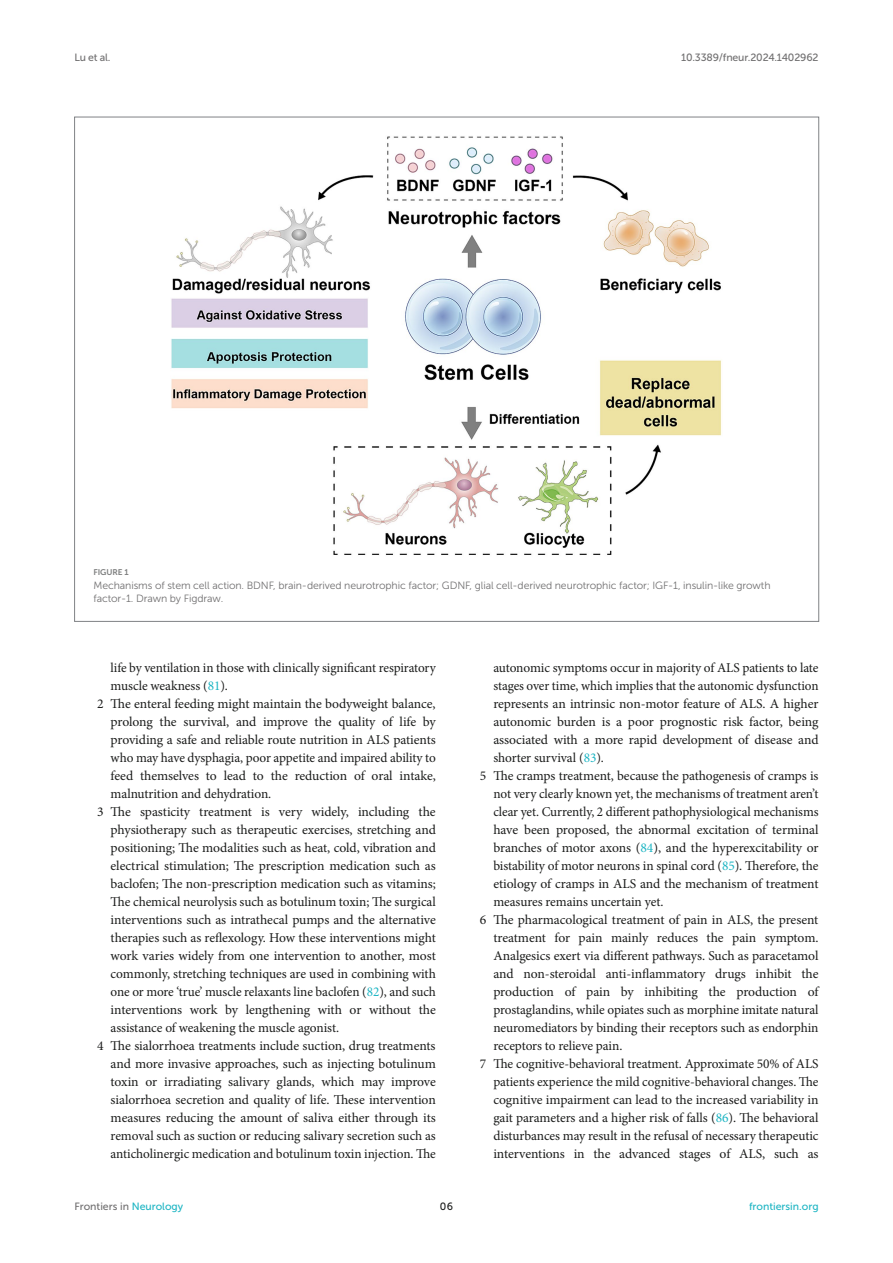
<style>
.page{position:relative;width:893px;height:1263px;background:#fff}
.page>*{position:absolute;margin:0;border:0;box-sizing:border-box;transform-origin:0 0}
.NL_MID{font:13.5px/18px "Minion Pro";letter-spacing:-.005em;color:#1b1c1b;text-align:justify}
.NL_BLW{font:13.5px/18px "Minion Pro";letter-spacing:-.005em;color:#1b1c1b;text-align:justify}
.FIG_LEG{font:10.5px/13.5px "Museo Sans 300";letter-spacing:-.01em;color:#706f70}
.t1{font:10.5px "Museo Sans 500";letter-spacing:-.015em;color:#706f70}
.t2{font:10.5px "Museo Sans 500";color:#1db5c3}
.t3{font:10.5px "Museo Sans 500";color:#1b1c1b}
.FIG_HD{font:8.25px "Museo Sans 700";letter-spacing:-.01em;color:#7e7f7f}
.s1{color:#1db5c3}
</style>
<div class="page">
<img style="left:171px;top:136px;width:551px;height:419px">
<p class="t1" style="left:74px;top:51px;width:38px">Lu et al.</p>
<p class="t1" style="left:681px;top:51px;width:139px">10.3389/fneur.2024.1402962</p>
<p class="FIG_HD" style="left:94px;top:568px;width:37px">FIGURE 1</p>
<p class="FIG_LEG" style="left:94px;top:579px;width:679px">Mechanisms of stem cell action. BDNF, brain-derived neurotrophic factor; GDNF, glial cell-derived neurotrophic factor; IGF-1, insulin-like growth factor-1. Drawn by Figdraw.</p>
<p class="NL_MID" style="left:111px;top:659px;width:327px">life by ventilation in those with clinically significant respiratory muscle weakness (<span class="s1">81</span>).</p>
<p class="NL_MID" style="left:111px;top:695px;width:327px;text-indent:-13px">2 The enteral feeding might maintain the bodyweight balance, prolong the survival, and improve the quality of life by providing a safe and reliable route nutrition in ALS patients who may have dysphagia, poor appetite and impaired ability to feed themselves to lead to the reduction of oral intake, malnutrition and dehydration.</p>
<p class="NL_MID" style="left:111px;top:803px;width:327px;text-indent:-13px">3 The spasticity treatment is very widely, including the physiotherapy such as therapeutic exercises, stretching and positioning; The modalities such as heat, cold, vibration and electrical stimulation; The prescription medication such as baclofen; The non-prescription medication such as vitamins; The chemical neurolysis such as botulinum toxin; The surgical interventions such as intrathecal pumps and the alternative therapies such as reflexology. How these interventions might work varies widely from one intervention to another, most commonly, stretching techniques are used in combining with one or more ‘true’ muscle relaxants line baclofen (<span class="s1">82</span>), and such interventions work by lengthening with or without the assistance of weakening the muscle agonist.</p>
<p class="NL_MID" style="left:111px;top:1037px;width:327px;text-indent:-13px">4 The sialorrhoea treatments include suction, drug treatments and more invasive approaches, such as injecting botulinum toxin or irradiating salivary glands, which may improve sialorrhoea secretion and quality of life. These intervention measures reducing the amount of saliva either through its removal such as suction or reducing salivary secretion such as anticholinergic medication and botulinum toxin injection. The</p>
<p class="NL_MID" style="left:493px;top:659px;width:327px">autonomic symptoms occur in majority of ALS patients to late stages over time, which implies that the autonomic dysfunction represents an intrinsic non-motor feature of ALS. A higher autonomic burden is a poor prognostic risk factor, being associated with a more rapid development of disease and shorter survival (<span class="s1">83</span>).</p>
<p class="NL_MID" style="left:493px;top:767px;width:327px;text-indent:-13px">5 The cramps treatment, because the pathogenesis of cramps is not very clearly known yet, the mechanisms of treatment aren’t clear yet. Currently, 2 different pathophysiological mechanisms have been proposed, the abnormal excitation of terminal branches of motor axons (<span class="s1">84</span>), and the hyperexcitability or bistability of motor neurons in spinal cord (<span class="s1">85</span>). Therefore, the etiology of cramps in ALS and the mechanism of treatment measures remains uncertain yet.</p>
<p class="NL_MID" style="left:493px;top:911px;width:327px;text-indent:-13px">6 The pharmacological treatment of pain in ALS, the present treatment for pain mainly reduces the pain symptom.<br>Analgesics exert via different pathways. Such as paracetamol and non-steroidal anti-inflammatory drugs inhibit the production of pain by inhibiting the production of prostaglandins, while opiates such as morphine imitate natural neuromediators by binding their receptors such as endorphin receptors to relieve pain.</p>
<p class="NL_BLW" style="left:493px;top:1055px;width:327px;text-indent:-13px">7 The cognitive-behavioral treatment. Approximate 50% of ALS patients experience the mild cognitive-behavioral changes. The cognitive impairment can lead to the increased variability in gait parameters and a higher risk of falls (<span class="s1">86</span>). The behavioral disturbances may result in the refusal of necessary therapeutic interventions in the advanced stages of ALS, such as</p>
<p class="t1" style="left:74px;top:1200px;width:110px">Frontiers in <span class="s1">Neurology</span></p>
<p class="t3" style="left:440px;top:1200px;width:15px">06</p>
<p class="t2" style="left:749px;top:1200px;width:71px">frontiersin.org</p>
</div>
